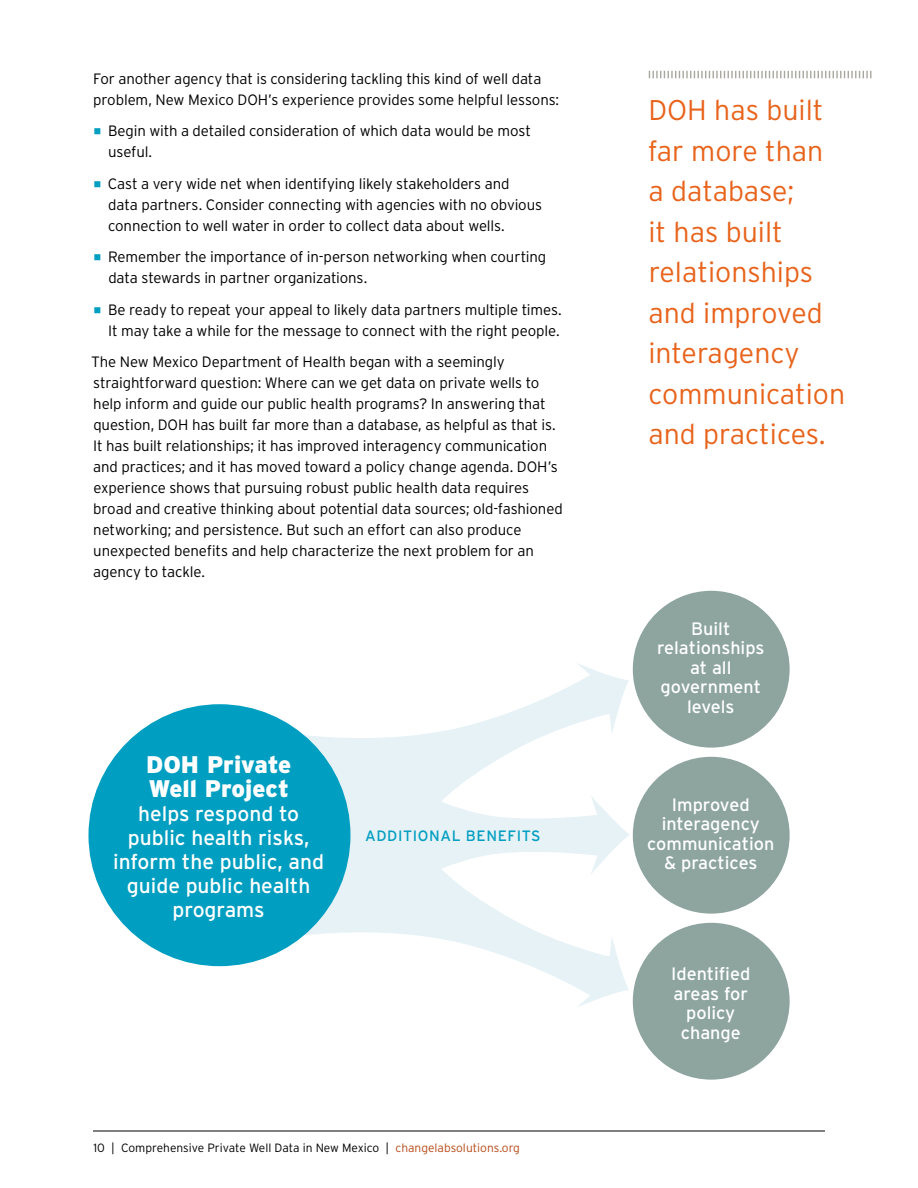
<style>
.page{position:relative;width:918px;height:1188px;background:#fff}
.page>*{position:absolute;margin:0;border:0;box-sizing:border-box;transform-origin:0 0}
.t1{font:300 28.5px/40.5px "Interstate";color:#e8631b}
.t2{font:900 24px/24px "Interstate";color:#fff}
.t3{font:21px/24px "Interstate";color:#fff;text-align:center}
.t4{font:18px/19.5px "Interstate";color:#fff;text-align:center}
.t5{font:300 15px/21px "Interstate";letter-spacing:-.01em;color:#000}
.t6{font:15px "Interstate";letter-spacing:.04em;color:#009ec1}
.t7{font:300 12px "Interstate";color:#000}
.s1{color:#b74a17}
</style>
<div class="page">
<svg style="left:649px;top:71px;width:223px;height:7px"></svg>
<svg style="left:244px;top:683px;width:332px;height:96px"></svg>
<svg style="left:576px;top:663px;width:53px;height:71px"></svg>
<svg style="left:244px;top:891px;width:332px;height:96px"></svg>
<svg style="left:576px;top:937px;width:53px;height:70px"></svg>
<svg style="left:338px;top:779px;width:291px;height:112px"></svg>
<div style="left:88px;top:704px;width:262px;height:262px;background:#009ec1;border-radius:50%"></div>
<div style="left:633px;top:591px;width:157px;height:157px;background:#8da49f;border-radius:50%"></div>
<div style="left:633px;top:757px;width:157px;height:157px;background:#8da49f;border-radius:50%"></div>
<div style="left:633px;top:923px;width:157px;height:157px;background:#8da49f;border-radius:50%"></div>
<hr style="left:93px;top:1131px;width:732px;height:1px;background:#000">
<p class="t5" style="left:93px;top:68px;width:468px">For another agency that is considering tackling this kind of well data problem, New Mexico DOH’s experience provides some helpful lessons:</p>
<p class="t5" style="left:108px;top:121px;width:424px">Begin with a detailed consideration of which data would be most useful.</p>
<p class="t5" style="left:108px;top:173px;width:436px">Cast a very wide net when identifying likely stakeholders and data partners. Consider connecting with agencies with no obvious connection to well water in order to collect data about wells.</p>
<p class="t5" style="left:108px;top:247px;width:440px">Remember the importance of in-person networking when courting data stewards in partner organizations.</p>
<p class="t5" style="left:108px;top:299px;width:455px">Be ready to repeat your appeal to likely data partners multiple times.<br>It may take a while for the message to connect with the right people.</p>
<p class="t5" style="left:91px;top:352px;width:473px">The New Mexico Department of Health began with a seemingly straightforward question: Where can we get data on private wells to help inform and guide our public health programs? In answering that question, DOH has built far more than a database, as helpful as that is.<br>It has built relationships; it has improved interagency communication and practices; and it has moved toward a policy change agenda. DOH’s experience shows that pursuing robust public health data requires broad and creative thinking about potential data sources; old-fashioned networking; and persistence. But such an effort can also produce unexpected benefits and help characterize the next problem for an agency to tackle.</p>
<h2 class="t2" style="left:146px;top:753px;width:147px">DOH Private<br>Well Project</h2>
<h3 class="t3" style="left:113px;top:802px;width:212px">helps respond to public health risks, inform the public, and guide public health programs</h3>
<p class="t6" style="left:365px;top:827px;width:177px">ADDITIONAL BENEFITS</p>
<p class="t7" style="left:94px;top:1140px;width:428px">10 | Comprehensive Private Well Data in New Mexico | <span class="s1">changelabsolutions.org</span></p>
<h1 class="t1" style="left:648px;top:90px;width:199px">DOH has built far more than a database;<br>it has built relationships and improved interagency communication and practices.</h1>
<p class="t4" style="left:657px;top:618px;width:109px">Built relationships at all government levels</p>
<p class="t4" style="left:647px;top:795px;width:129px">Improved interagency communication &amp; practices</p>
<p class="t4" style="left:671px;top:964px;width:81px">Identified areas for policy change</p>
</div>
